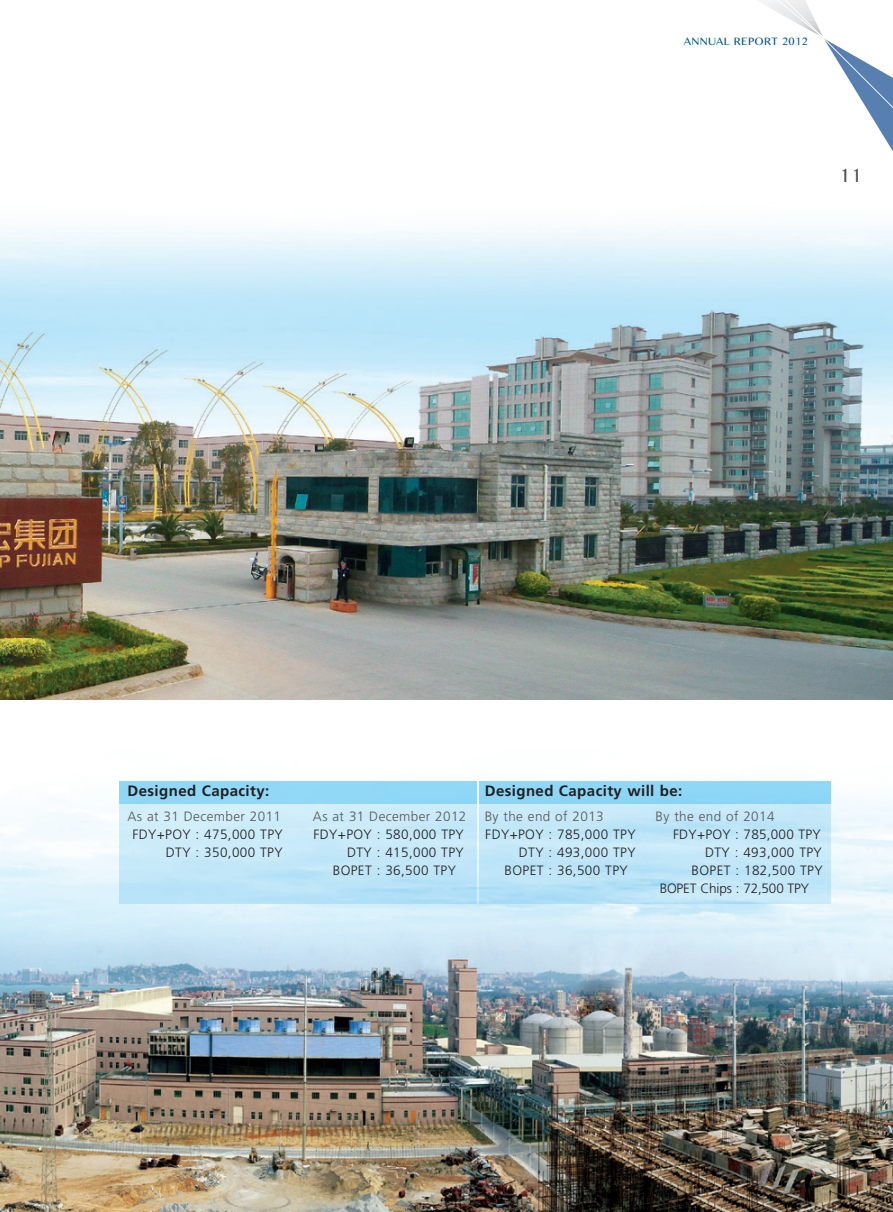
<style>
.page{position:relative;width:893px;height:1212px;background:#fff}
.page>*{position:absolute;margin:0;border:0;box-sizing:border-box;transform-origin:0 0}
.t1{font:21px "Kannada MN";color:#4b4c4d}
.t2{font:700 15px "Frutiger LT Std";letter-spacing:.03em;color:#231f20}
.t3{font:300 13.5px "Frutiger LT Std";letter-spacing:.03em;color:#231f20}
.t4{font:300 13.5px "Frutiger LT Std";letter-spacing:.03em;color:#57585a}
.t5{font:300 13.5px/18px "Frutiger LT Std";letter-spacing:-.01em;color:#231f20}
.t6{font:12px "Kannada MN";letter-spacing:.025em;color:#005890}
</style>
<div class="page">
<svg style="left:760px;top:0;width:133px;height:151px"></svg>
<img style="left:0;top:799px;width:893px;height:413px">
<img style="left:0;top:227px;width:893px;height:472px">
<div style="left:119px;top:804px;width:358px;height:99px;background:linear-gradient(to bottom,#d4effa,#b4e1f7)"></div>
<svg style="left:479px;top:804px;width:352px;height:99px;background:#c0e6f7"></svg>
<div style="left:479px;top:781px;width:352px;height:23px;background:#92d9f7"></div>
<div style="left:119px;top:781px;width:358px;height:23px;background:#92d9f7"></div>
<p class="t6" style="left:684px;top:34px;width:126px">ANNUAL REPORT 2012</p>
<h1 class="t1" style="left:839px;top:163px;width:24px">11</h1>
<p class="t2" style="left:128px;top:782px;width:143px">Designed Capacity:</p>
<p class="t2" style="left:485px;top:782px;width:199px">Designed Capacity will be:</p>
<p class="t4" style="left:128px;top:808px;width:155px">As at 31 December 2011</p>
<p class="t4" style="left:313px;top:808px;width:155px">As at 31 December 2012</p>
<p class="t4" style="left:485px;top:808px;width:120px">By the end of 2013</p>
<p class="t4" style="left:656px;top:808px;width:120px">By the end of 2014</p>
<p class="t3" style="left:132px;top:826px;width:152px">FDY+POY : 475,000 TPY</p>
<p class="t3" style="left:313px;top:826px;width:152px">FDY+POY : 580,000 TPY</p>
<p class="t3" style="left:485px;top:826px;width:152px">FDY+POY : 785,000 TPY</p>
<p class="t3" style="left:673px;top:826px;width:149px">FDY+POY : 785,000 TPY</p>
<p class="t3" style="left:166px;top:844px;width:118px">DTY : 350,000 TPY</p>
<p class="t3" style="left:347px;top:844px;width:118px">DTY : 415,000 TPY</p>
<p class="t3" style="left:519px;top:844px;width:118px">DTY : 493,000 TPY</p>
<p class="t3" style="left:705px;top:844px;width:118px">DTY : 493,000 TPY</p>
<p class="t3" style="left:333px;top:862px;width:125px">BOPET : 36,500 TPY</p>
<p class="t3" style="left:505px;top:862px;width:125px">BOPET : 36,500 TPY</p>
<p class="t5" style="left:660px;top:861px;width:164px;text-indent:32px">BOPET : 182,500 TPY<br>BOPET Chips : 72,500 TPY</p>
</div>
